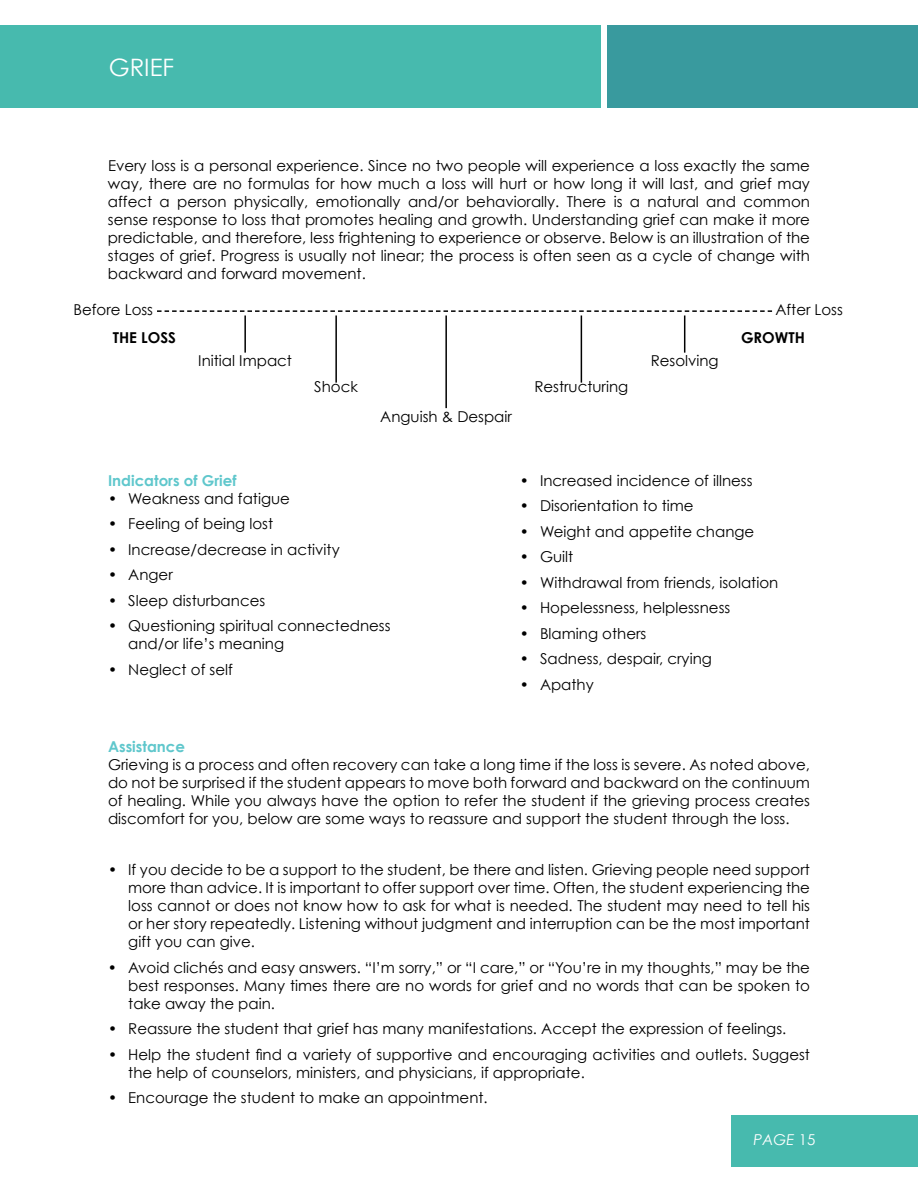
<style>
.page{position:relative;width:918px;height:1188px;background:#fff}
.page>*{position:absolute;margin:0;border:0;box-sizing:border-box;transform-origin:0 0}
.t1{font:24px "Century Gothic";color:#fff}
.t2{font:15px/18px "Century Gothic";color:#000;text-align:justify}
.t3{font:700 15px "Century Gothic";color:#5fc7cc}
.t4{font:700 15px "Century Gothic";color:#000}
.t5{font:italic 15px "Century Gothic";color:#fff}
.s1{font-style:normal}
</style>
<div class="page">
<div style="left:731px;top:1115px;width:187px;height:51px;background:#47baae"></div>
<svg style="left:157px;top:310px;width:615px;height:2px"></svg>
<hr style="left:244px;top:315px;width:2px;height:38px;background:#000">
<hr style="left:335px;top:315px;width:2px;height:68px;background:#000">
<hr style="left:445px;top:315px;width:2px;height:93px;background:#000">
<hr style="left:581px;top:315px;width:1px;height:68px;background:#000">
<hr style="left:684px;top:315px;width:1px;height:38px;background:#000">
<div style="left:0;top:25px;width:601px;height:83px;background:#47baae"></div>
<div style="left:608px;top:25px;width:310px;height:83px;background:#399a9e"></div>
<h1 class="t1" style="left:109px;top:52px;width:67px">GRIEF</h1>
<p class="t2" style="left:108px;top:156px;width:704px">Every loss is a personal experience. Since no two people will experience a loss exactly the same way, there are no formulas for how much a loss will hurt or how long it will last, and grief may affect a person physically, emotionally and/or behaviorally. There is a natural and common sense response to loss that promotes healing and growth. Understanding grief can make it more predictable, and therefore, less frightening to experience or observe. Below is an illustration of the stages of grief. Progress is usually not linear; the process is often seen as a cycle of change with backward and forward movement.</p>
<p class="t2" style="left:74px;top:301px;width:81px">Before Loss</p>
<p class="t2" style="left:776px;top:301px;width:69px">After Loss</p>
<p class="t4" style="left:113px;top:328px;width:65px">THE LOSS</p>
<p class="t4" style="left:741px;top:328px;width:65px">GROWTH</p>
<p class="t2" style="left:198px;top:351px;width:95px">Initial Impact</p>
<p class="t2" style="left:314px;top:378px;width:45px">Shock</p>
<p class="t2" style="left:380px;top:408px;width:133px">Anguish &amp; Despair</p>
<p class="t2" style="left:651px;top:351px;width:70px">Resolving</p>
<p class="t2" style="left:534px;top:378px;width:96px">Restructuring</p>
<p class="t3" style="left:108px;top:471px;width:130px">Indicators of Grief</p>
<p class="t2" style="left:108px;top:489px;width:183px">• Weakness and fatigue</p>
<p class="t2" style="left:108px;top:515px;width:167px">• Feeling of being lost</p>
<p class="t2" style="left:108px;top:540px;width:233px">• Increase/decrease in activity</p>
<p class="t2" style="left:108px;top:566px;width:66px">• Anger</p>
<p class="t2" style="left:108px;top:591px;width:159px">• Sleep disturbances</p>
<p class="t2" style="left:128px;top:617px;width:264px;text-indent:-20px">• Questioning spiritual connectedness and/or life’s meaning</p>
<p class="t2" style="left:108px;top:660px;width:126px">• Neglect of self</p>
<p class="t2" style="left:520px;top:471px;width:234px">• Increased incidence of illness</p>
<p class="t2" style="left:520px;top:497px;width:175px">• Disorientation to time</p>
<p class="t2" style="left:520px;top:522px;width:236px">• Weight and appetite change</p>
<p class="t2" style="left:520px;top:548px;width:55px">• Guilt</p>
<p class="t2" style="left:520px;top:573px;width:260px">• Withdrawal from friends, isolation</p>
<p class="t2" style="left:520px;top:599px;width:212px">• Hopelessness, helplessness</p>
<p class="t2" style="left:520px;top:624px;width:128px">• Blaming others</p>
<p class="t2" style="left:520px;top:650px;width:194px">• Sadness, despair, crying</p>
<p class="t2" style="left:520px;top:675px;width:76px">• Apathy</p>
<p class="t3" style="left:108px;top:737px;width:79px">Assistance</p>
<p class="t2" style="left:108px;top:755px;width:704px">Grieving is a process and often recovery can take a long time if the loss is severe. As noted above, do not be surprised if the student appears to move both forward and backward on the continuum of healing. While you always have the option to refer the student if the grieving process creates discomfort for you, below are some ways to reassure and support the student through the loss.</p>
<p class="t2" style="left:128px;top:860px;width:683px;text-indent:-20px">• If you decide to be a support to the student, be there and listen. Grieving people need support more than advice. It is important to offer support over time. Often, the student experiencing the loss cannot or does not know how to ask for what is needed. The student may need to tell his or her story repeatedly. Listening without judgment and interruption can be the most important gift you can give.</p>
<p class="t2" style="left:128px;top:958px;width:683px;text-indent:-20px">• Avoid clichés and easy answers. “I’m sorry,” or “I care,” or “You’re in my thoughts,” may be the best responses. Many times there are no words for grief and no words that can be spoken to take away the pain.</p>
<p class="t2" style="left:108px;top:1019px;width:680px">• Reassure the student that grief has many manifestations. Accept the expression of feelings.</p>
<p class="t2" style="left:128px;top:1045px;width:683px;text-indent:-20px">• Help the student find a variety of supportive and encouraging activities and outlets. Suggest the help of counselors, ministers, and physicians, if appropriate.</p>
<p class="t2" style="left:108px;top:1088px;width:381px">• Encourage the student to make an appointment.</p>
<p class="t5" style="left:754px;top:1131px;width:63px">PAGE <span class="s1">15</span></p>
</div>
